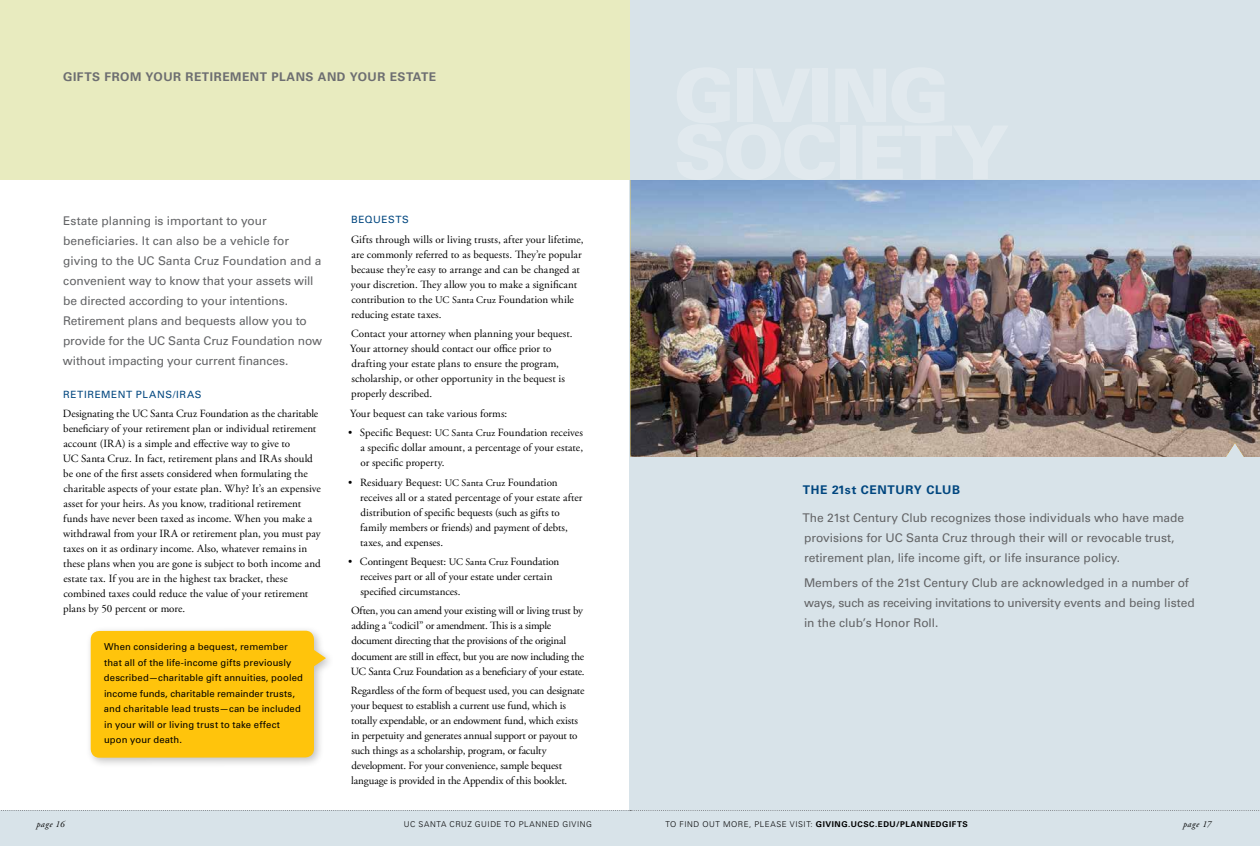
<style>
.page{position:relative;width:1260px;height:846px;background:#fff}
.page>*{position:absolute;margin:0;border:0;box-sizing:border-box;transform-origin:0 0}
.t1{font:12px/20px "Univers LT Std";letter-spacing:-.01em;color:#636466}
.t2{font:700 12px "Univers LT Std";letter-spacing:.04em;color:#6d6e71}
.t3{font:700 12px "Univers LT Std";letter-spacing:.05em;color:#00467f}
.t4{font:11px/15px "Adobe Garamond Pro";letter-spacing:-.005em;color:#000}
.t5{font:10px "Univers LT Std";letter-spacing:.06em;color:#00467f}
.t6{font:9.5px/15.5px "Univers LT Std";letter-spacing:.01em;color:#000}
.t7{font:italic 9px "Adobe Garamond Pro";letter-spacing:.055em;color:#000}
.t8{font:700 8px "Univers LT Std";letter-spacing:.07em;color:#000}
.t9{font:300 8px "Univers LT Std";letter-spacing:.07em;color:#000}
.s1{font-size:10px}
.s2{font-weight:300}
</style>
<div class="page">
<div style="left:0;top:810px;width:1260px;height:36px;background:#d8e3e9"></div>
<svg style="left:1px;top:810px;width:1259px;height:1px"></svg>
<div style="left:630px;top:0;width:630px;height:810px;background:#d8e3e9"></div>
<img style="left:630px;top:180px;width:630px;height:277px">
<div style="left:0;top:0;width:630px;height:180px;background:#e8ebbf"></div>
<div style="left:85px;top:625px;width:251px;height:144px;background:#000;opacity:.25"></div>
<div style="left:91px;top:631px;width:235px;height:127px;background:#ffc40c"></div>
<p class="t2" style="left:63px;top:69px;width:375px">GIFTS FROM YOUR RETIREMENT PLANS AND YOUR ESTATE</p>
<p class="t1" style="left:63px;top:211px;width:261px">Estate planning is important to your beneficiaries. It can also be a vehicle for giving to the UC Santa Cruz Foundation and a convenient way to know that your assets will be directed according to your intentions.<br>Retirement plans and bequests allow you to provide for the UC Santa Cruz Foundation now without impacting your current finances.</p>
<p class="t5" style="left:63px;top:388px;width:140px">RETIREMENT PLANS/IRAS</p>
<p class="t4" style="left:63px;top:407px;width:260px">Designating the UC Santa Cruz Foundation as the charitable beneficiary of your retirement plan or individual retirement account (IRA) is a simple and effective way to give to<br>UC Santa Cruz. In fact, retirement plans and IRAs should be one of the first assets considered when formulating the charitable aspects of your estate plan. Why? It’s an expensive asset for your heirs. As you know, traditional retirement funds have never been taxed as income. When you make a withdrawal from your IRA or retirement plan, you must pay taxes on it as ordinary income. Also, whatever remains in these plans when you are gone is subject to both income and estate tax. If you are in the highest tax bracket, these combined taxes could reduce the value of your retirement plans by 50 percent or more.</p>
<p class="t6" style="left:104px;top:639px;width:201px">When considering a bequest, remember that all of the life-income gifts previously described—charitable gift annuities, pooled income funds, charitable remainder trusts, and charitable lead trusts—can be included in your will or living trust to take effect upon your death.</p>
<p class="t5" style="left:351px;top:214px;width:59px">BEQUESTS</p>
<p class="t4" style="left:351px;top:232px;width:234px">Gifts through wills or living trusts, after your lifetime, are commonly referred to as bequests. They’re popular because they’re easy to arrange and can be changed at your discretion. They allow you to make a significant contribution to the <span class="s1">UC Santa Cruz</span> Foundation while reducing estate taxes.</p>
<p class="t4" style="left:350px;top:327px;width:224px">Contact your attorney when planning your bequest.<br>Your attorney should contact our office prior to drafting your estate plans to ensure the program, scholarship, or other opportunity in the bequest is properly described.</p>
<p class="t4" style="left:350px;top:406px;width:159px">Your bequest can take various forms:</p>
<p class="t4" style="left:360px;top:425px;width:224px;text-align:justify;text-indent:-12px">• Specific Bequest: <span class="s1">UC Santa Cruz</span> Foundation receives a specific dollar amount, a percentage of your estate, or specific property.</p>
<p class="t4" style="left:360px;top:475px;width:224px;text-indent:-12px">• Residuary Bequest: <span class="s1">UC Santa Cruz</span> Foundation receives all or a stated percentage of your estate after distribution of specific bequests (such as gifts to family members or friends) and payment of debts, taxes, and expenses.</p>
<p class="t4" style="left:360px;top:554px;width:201px;text-indent:-12px">• Contingent Bequest: <span class="s1">UC Santa Cruz</span> Foundation receives part or all of your estate under certain specified circumstances.</p>
<p class="t4" style="left:351px;top:604px;width:235px">Often, you can amend your existing will or living trust by adding a “codicil” or amendment. This is a simple document directing that the provisions of the original document are still in effect, but you are now including the UC Santa Cruz Foundation as a beneficiary of your estate.</p>
<p class="t4" style="left:351px;top:683px;width:235px">Regardless of the form of bequest used, you can designate your bequest to establish a current use fund, which is totally expendable, or an endowment fund, which exists in perpetuity and generates annual support or payout to such things as a scholarship, program, or faculty development. For your convenience, sample bequest language is provided in the Appendix of this booklet.</p>
<p class="t3" style="left:803px;top:482px;width:159px">THE 21st CENTURY CLUB</p>
<p class="t1" style="left:802px;top:508px;width:383px">The 21st Century Club recognizes those individuals who have made provisions for UC Santa Cruz through their will or revocable trust, retirement plan, life income gift, or life insurance policy.</p>
<p class="t1" style="left:804px;top:573px;width:392px">Members of the 21st Century Club are acknowledged in a number of ways, such as receiving invitations to university events and being listed in the club’s Honor Roll.</p>
<p class="t7" style="left:36px;top:819px;width:30px">page 16</p>
<p class="t9" style="left:404px;top:819px;width:190px">UC SANTA CRUZ GUIDE TO PLANNED GIVING</p>
<p class="t8" style="left:665px;top:820px;width:304px"><span class="s2">TO FIND OUT MORE, PLEASE VISIT:</span> GIVING.UCSC.EDU/PLANNEDGIFTS</p>
<p class="t7" style="left:1183px;top:819px;width:30px">page 17</p>
</div>
